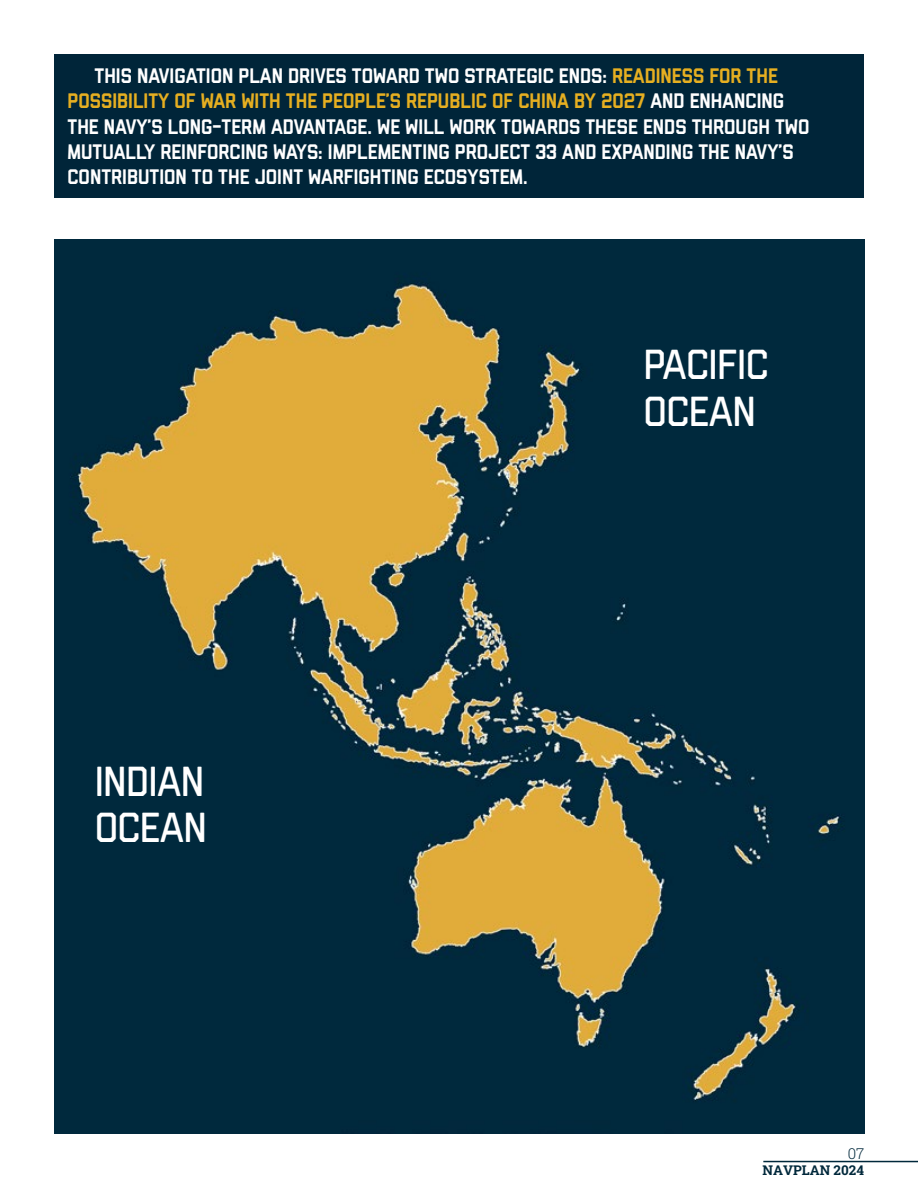
<style>
.page{position:relative;width:918px;height:1188px;background:#fff}
.page>*{position:absolute;margin:0;border:0;box-sizing:border-box;transform-origin:0 0}
.t1{font:300 42px/46.5px "Liberator";color:#fff}
.t2{font:500 21px/25.2px "Liberator";color:#fff}
.t3{font:15px "Roboto Slab";color:#00283b}
.t4{font:13.5px "Roboto Slab";color:#00283b}
.s1{color:#e6af21}
</style>
<div class="page">
<img style="left:54px;top:239px;width:810px;height:895px">
<hr style="left:763px;top:1161px;width:155px;height:1px;background:#00283b">
<div style="left:54px;top:54px;width:810px;height:144px;background:#002539"></div>
<p class="t2" style="left:67px;top:64px;width:744px;text-indent:27px">THIS NAVIGATION PLAN DRIVES TOWARD TWO STRATEGIC ENDS: <span class="s1">READINESS FOR THE POSSIBILITY OF WAR WITH THE PEOPLE’S REPUBLIC OF CHINA BY 2027</span> AND ENHANCING THE NAVY’S LONG-TERM ADVANTAGE. WE WILL WORK TOWARDS THESE ENDS THROUGH TWO MUTUALLY REINFORCING WAYS: IMPLEMENTING PROJECT 33 AND EXPANDING THE NAVY’S CONTRIBUTION TO THE JOINT WARFIGHTING ECOSYSTEM.</p>
<h1 class="t1" style="left:95px;top:760px;width:113px">INDIAN<br>OCEAN</h1>
<h1 class="t1" style="left:644px;top:343px;width:126px">PACIFIC<br>OCEAN</h1>
<p class="t3" style="left:848px;top:1143px;width:18px">07</p>
<p class="t4" style="left:763px;top:1161px;width:103px">NAVPLAN 2024</p>
</div>
